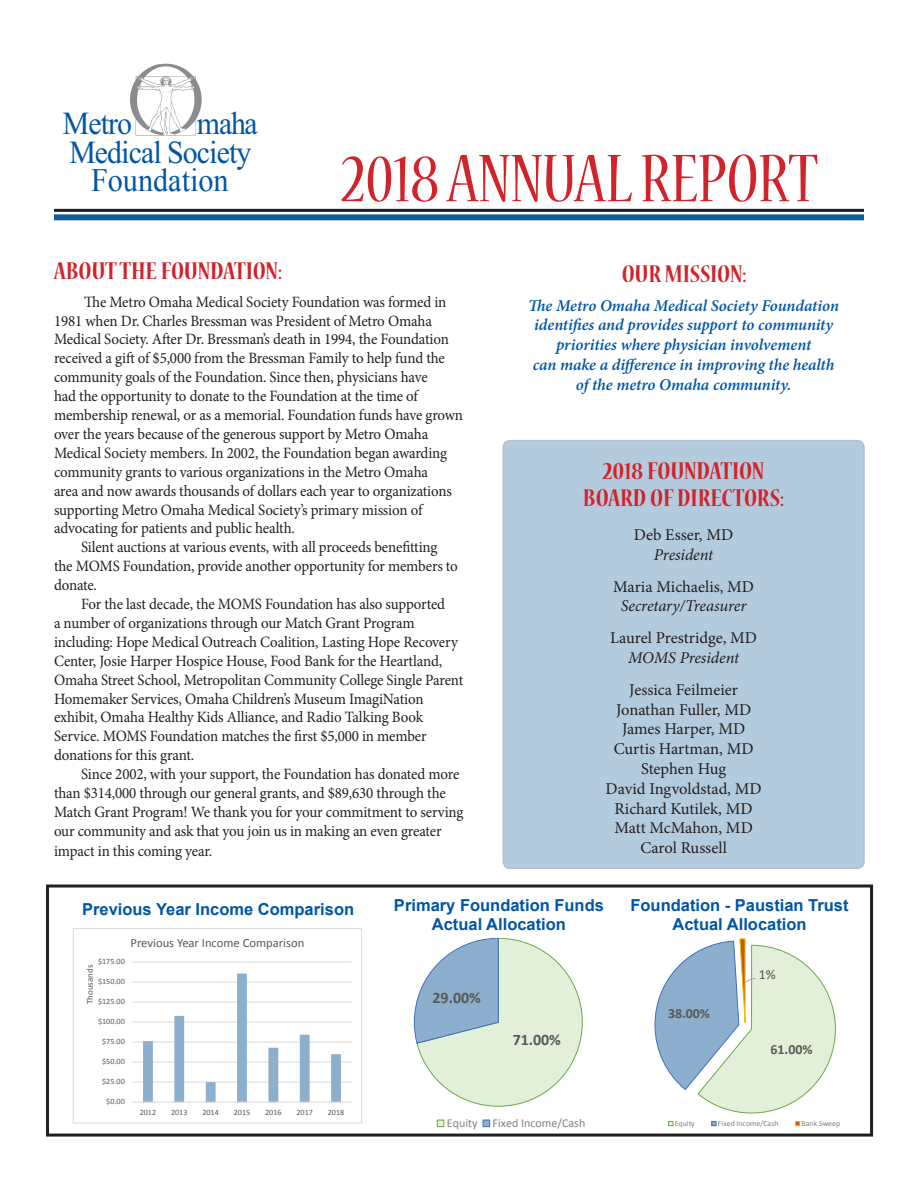
<style>
.page{position:relative;width:918px;height:1188px;background:#fff}
.page>*{position:absolute;margin:0;border:0;box-sizing:border-box;transform-origin:0 0}
.t1{font:condensed 75px "Nueva Std";color:#d1232a}
.t2{font:32.55px "Times New Roman";color:#0155a5;scale:.93 1}
.t3{font:32.1px/29px "Times New Roman";letter-spacing:-.03em;color:#0155a5;text-align:right;scale:.93 1}
.t4{font:700 condensed 27px/27px "Nueva Std";color:#d1232a;text-align:center}
.t5{font:16.5px/19.8px "Minion Pro";letter-spacing:-.005em;color:#231f20;text-align:center}
.t6{font:italic 600 16.5px/19.8px "Minion Pro";letter-spacing:-.005em;color:#0155a5;text-align:center}
.t7{font:700 16.5px "Arial";color:#0155a5}
.t8{font:italic 16.5px "Minion Pro";letter-spacing:-.01em;color:#231f20}
.t9{font:700 16.05px "Calibri";letter-spacing:-.005em;color:#595959}
.t10{font:15.75px/18.9px "Minion Pro";letter-spacing:-.01em;color:#231f20;scale:.95 1}
.t11{font:700 13.95px "Calibri";letter-spacing:-.005em;color:#595959}
.t12{font:13.95px "Calibri";color:#595959}
.t13{font:12.6px "Calibri";letter-spacing:-.005em;color:#595959}
.t14{font:12px "Calibri";color:#7f7f7f}
.t15{font:9px "Calibri";letter-spacing:.005em;color:#595959}
.t16{font:8.1px "Calibri";color:#595959}
.t17{font:7.8px "Calibri";color:#7f7f7f}
</style>
<div class="page">
<div style="left:503px;top:441px;width:361px;height:427px;background:#b4cbde;border-radius:7px"></div>
<div style="left:503px;top:440px;width:362px;height:429px;border:2px solid #b1c0d2;border-radius:7px"></div>
<img style="left:130px;top:63px;width:72px;height:73px">
<hr style="left:54px;top:209px;width:810px;height:3px;background:#231f20">
<div style="left:54px;top:214px;width:810px;height:6px;background:#155d95"></div>
<div style="left:46px;top:885px;width:827px;height:252px;border:3px solid #231f20"></div>
<svg style="left:654px;top:938px;width:182px;height:189px"></svg>
<svg style="left:413px;top:938px;width:170px;height:190px"></svg>
<hr style="left:132px;top:1082px;width:220px;height:1px;background:#d9d9d9">
<hr style="left:132px;top:1062px;width:220px;height:1px;background:#d9d9d9">
<hr style="left:132px;top:1042px;width:220px;height:1px;background:#d9d9d9">
<hr style="left:132px;top:1022px;width:220px;height:1px;background:#d9d9d9">
<hr style="left:132px;top:1002px;width:220px;height:1px;background:#d9d9d9">
<hr style="left:132px;top:982px;width:220px;height:1px;background:#d9d9d9">
<hr style="left:132px;top:962px;width:220px;height:1px;background:#d9d9d9">
<svg style="left:143px;top:974px;width:198px;height:128px"></svg>
<hr style="left:132px;top:1102px;width:220px;height:1px;background:#d9d9d9">
<div style="left:73px;top:928px;width:289px;height:195px;border:1px solid #d9d9d9"></div>
<p class="t3" style="left:69px;top:108px;width:204px">maha<br>Medical Society</p>
<p class="t2" style="left:91px;top:159px;width:150px">Foundation</p>
<p class="t3" style="left:63px;top:108px;width:76px">Metro</p>
<p class="t1" style="left:341px;top:145px;width:478px">2018 ANNUAL REPORT</p>
<p class="t4" style="left:54px;top:258px;width:230px">ABOUT THE FOUNDATION:</p>
<p class="t10" style="left:54px;top:292px;width:432px;text-indent:30px">The Metro Omaha Medical Society Foundation was formed in 1981 when Dr. Charles Bressman was President of Metro Omaha Medical Society. After Dr. Bressman’s death in 1994, the Foundation received a gift of $5,000 from the Bressman Family to help fund the community goals of the Foundation. Since then, physicians have<br>had the opportunity to donate to the Foundation at the time of membership renewal, or as a memorial. Foundation funds have grown over the years because of the generous support by Metro Omaha Medical Society members. In 2002, the Foundation began awarding community grants to various organizations in the Metro Omaha<br>area and now awards thousands of dollars each year to organizations supporting Metro Omaha Medical Society’s primary mission of advocating for patients and public health.</p>
<p class="t10" style="left:54px;top:538px;width:427px;text-indent:27px">Silent auctions at various events, with all proceeds benefitting the MOMS Foundation, provide another opportunity for members to donate.</p>
<p class="t10" style="left:54px;top:595px;width:432px;text-indent:27px">For the last decade, the MOMS Foundation has also supported<br>a number of organizations through our Match Grant Program including: Hope Medical Outreach Coalition, Lasting Hope Recovery Center, Josie Harper Hospice House, Food Bank for the Heartland, Omaha Street School, Metropolitan Community College Single Parent Homemaker Services, Omaha Children’s Museum ImagiNation exhibit, Omaha Healthy Kids Alliance, and Radio Talking Book Service. MOMS Foundation matches the first $5,000 in member donations for this grant.</p>
<p class="t10" style="left:54px;top:765px;width:433px;text-indent:27px">Since 2002, with your support, the Foundation has donated more than $314,000 through our general grants, and $89,630 through the Match Grant Program! We thank you for your commitment to serving our community and ask that you join us in making an even greater impact in this coming year.</p>
<p class="t4" style="left:622px;top:261px;width:126px">OUR MISSION:</p>
<p class="t6" style="left:528px;top:295px;width:312px">The Metro Omaha Medical Society Foundation identifies and provides support to community priorities where physician involvement<br>can make a difference in improving the health of the metro Omaha community.</p>
<p class="t4" style="left:583px;top:458px;width:203px">2018 FOUNDATION<br>BOARD OF DIRECTORS:</p>
<p class="t5" style="left:634px;top:525px;width:101px">Deb Esser, MD</p>
<p class="t8" style="left:654px;top:543px;width:61px">President</p>
<p class="t5" style="left:613px;top:576px;width:142px">Maria Michaelis, MD</p>
<p class="t8" style="left:621px;top:595px;width:127px">Secretary/Treasurer</p>
<p class="t5" style="left:610px;top:628px;width:148px">Laurel Prestridge, MD</p>
<p class="t8" style="left:628px;top:646px;width:113px">MOMS President</p>
<p class="t5" style="left:616px;top:680px;width:137px">Jessica Feilmeier<br>Jonathan Fuller, MD</p>
<p class="t5" style="left:622px;top:719px;width:125px">James Harper, MD</p>
<p class="t5" style="left:614px;top:739px;width:141px">Curtis Hartman, MD</p>
<p class="t5" style="left:606px;top:759px;width:158px">Stephen Hug<br>David Ingvoldstad, MD</p>
<p class="t5" style="left:615px;top:798px;width:140px">Richard Kutilek, MD</p>
<p class="t5" style="left:614px;top:818px;width:140px">Matt McMahon, MD</p>
<p class="t5" style="left:640px;top:838px;width:88px">Carol Russell</p>
<p class="t7" style="left:82px;top:898px;width:274px">Previous Year Income Comparison</p>
<p class="t7" style="left:394px;top:894px;width:211px">Primary Foundation Funds</p>
<p class="t7" style="left:630px;top:894px;width:220px">Foundation - Paustian Trust</p>
<p class="t7" style="left:432px;top:913px;width:136px">Actual Allocation</p>
<p class="t7" style="left:672px;top:913px;width:136px">Actual Allocation</p>
<p class="t13" style="left:131px;top:935px;width:175px">Previous Year Income Comparison</p>
<p class="t16" style="left:98px;top:956px;width:28px">$175.00</p>
<p class="t15" style="left:84px;top:1004px;width:41px;rotate:-90deg">Thousands</p>
<p class="t16" style="left:98px;top:976px;width:28px">$150.00</p>
<p class="t16" style="left:98px;top:997px;width:28px">$125.00</p>
<p class="t16" style="left:98px;top:1017px;width:28px">$100.00</p>
<p class="t16" style="left:102px;top:1037px;width:24px">$75.00</p>
<p class="t16" style="left:102px;top:1057px;width:24px">$50.00</p>
<p class="t16" style="left:102px;top:1077px;width:24px">$25.00</p>
<p class="t16" style="left:106px;top:1097px;width:20px">$0.00</p>
<p class="t16" style="left:140px;top:1107px;width:18px">2012</p>
<p class="t16" style="left:171px;top:1107px;width:18px">2013</p>
<p class="t16" style="left:202px;top:1107px;width:18px">2014</p>
<p class="t16" style="left:234px;top:1107px;width:18px">2015</p>
<p class="t16" style="left:265px;top:1107px;width:18px">2016</p>
<p class="t16" style="left:296px;top:1107px;width:18px">2017</p>
<p class="t16" style="left:328px;top:1107px;width:18px">2018</p>
<p class="t9" style="left:433px;top:987px;width:50px">29.00%</p>
<p class="t9" style="left:513px;top:1029px;width:50px">71.00%</p>
<p class="t14" style="left:447px;top:1115px;width:140px">Equity Fixed Income/Cash</p>
<p class="t11" style="left:668px;top:1004px;width:44px">38.00%</p>
<p class="t12" style="left:759px;top:966px;width:18px">1%</p>
<p class="t11" style="left:771px;top:1041px;width:44px">61.00%</p>
<p class="t17" style="left:675px;top:1118px;width:22px">Equity</p>
<p class="t17" style="left:718px;top:1118px;width:62px">Fixed Income/Cash</p>
<p class="t17" style="left:802px;top:1118px;width:40px">Bank Sweep</p>
</div>
